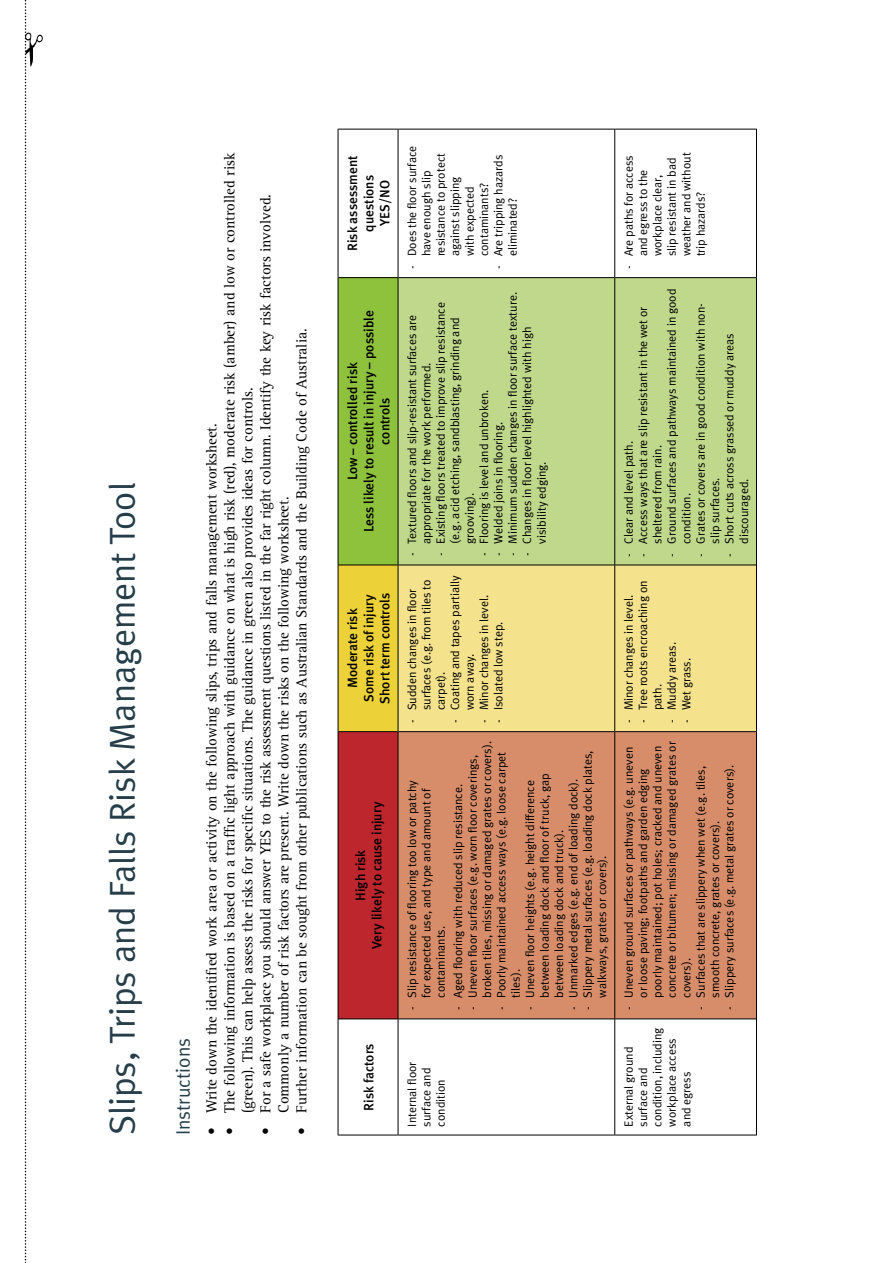
<style>
.page{position:relative;width:893px;height:1263px;background:#fff}
.page>*{position:absolute;margin:0;border:0;box-sizing:border-box;transform-origin:0 0}
.t1{font:36px "Meta Plus Normal";color:#253e49}
.t2{font:19.5px "Meta Plus Normal";color:#253e49}
.t3{font:15px/18px "Rotis Serif";color:#000}
.t4{font:500 13.5px/16.2px "Meta Plus";color:#000;text-align:center}
.t5{font:12px/14.4px "Meta Plus Normal";color:#000}
</style>
<div class="page">
<div style="left:338px;top:732px;width:60px;height:287px;background:#be262d"></div>
<div style="left:338px;top:565px;width:60px;height:167px;background:#ecd138"></div>
<div style="left:338px;top:278px;width:60px;height:287px;background:#8ec13c"></div>
<div style="left:399px;top:732px;width:357px;height:286px;background:#d78d6a"></div>
<div style="left:399px;top:566px;width:357px;height:165px;background:#f5e28d"></div>
<div style="left:399px;top:278px;width:357px;height:287px;background:#c0d88b"></div>
<hr style="left:338px;top:1019px;width:1px;height:116px;background:#000">
<hr style="left:338px;top:732px;width:1px;height:287px;background:#000">
<hr style="left:338px;top:565px;width:1px;height:167px;background:#000">
<hr style="left:338px;top:278px;width:1px;height:287px;background:#000">
<hr style="left:338px;top:129px;width:1px;height:149px;background:#000">
<hr style="left:398px;top:1019px;width:1px;height:116px;background:#000">
<hr style="left:398px;top:732px;width:1px;height:287px;background:#000">
<hr style="left:398px;top:565px;width:1px;height:167px;background:#000">
<hr style="left:398px;top:278px;width:1px;height:287px;background:#000">
<hr style="left:398px;top:129px;width:1px;height:149px;background:#000">
<hr style="left:614px;top:1019px;width:1px;height:116px;background:#000">
<hr style="left:614px;top:732px;width:1px;height:287px;background:#000">
<hr style="left:614px;top:565px;width:1px;height:167px;background:#000">
<hr style="left:614px;top:278px;width:1px;height:287px;background:#000">
<hr style="left:614px;top:129px;width:1px;height:149px;background:#000">
<hr style="left:756px;top:1019px;width:1px;height:116px;background:#000">
<hr style="left:756px;top:732px;width:1px;height:287px;background:#000">
<hr style="left:756px;top:565px;width:1px;height:167px;background:#000">
<hr style="left:756px;top:278px;width:1px;height:287px;background:#000">
<hr style="left:756px;top:129px;width:1px;height:149px;background:#000">
<hr style="left:338px;top:1135px;width:60px;height:1px;background:#000">
<hr style="left:398px;top:1135px;width:216px;height:1px;background:#000">
<hr style="left:615px;top:1135px;width:141px;height:1px;background:#000">
<hr style="left:338px;top:1018px;width:60px;height:1px;background:#000">
<hr style="left:338px;top:731px;width:60px;height:1px;background:#000">
<hr style="left:338px;top:565px;width:60px;height:1px;background:#000">
<hr style="left:338px;top:277px;width:60px;height:1px;background:#000">
<hr style="left:338px;top:129px;width:60px;height:1px;background:#000">
<hr style="left:398px;top:1018px;width:216px;height:1px;background:#000">
<hr style="left:398px;top:731px;width:216px;height:1px;background:#000">
<hr style="left:398px;top:565px;width:216px;height:1px;background:#000">
<hr style="left:398px;top:277px;width:216px;height:1px;background:#000">
<hr style="left:398px;top:129px;width:216px;height:1px;background:#000">
<hr style="left:615px;top:1018px;width:141px;height:1px;background:#000">
<hr style="left:615px;top:731px;width:141px;height:1px;background:#000">
<hr style="left:615px;top:565px;width:141px;height:1px;background:#000">
<hr style="left:615px;top:277px;width:141px;height:1px;background:#000">
<hr style="left:615px;top:129px;width:141px;height:1px;background:#000">
<svg style="left:25px;top:0;width:18px;height:1263px"></svg>
<h1 class="t1" style="left:102px;top:1135px;width:654px;rotate:-90deg">Slips, Trips and Falls Risk Management Tool</h1>
<h2 class="t2" style="left:172px;top:1135px;width:99px;rotate:-90deg">Instructions</h2>
<p class="t3" style="left:221px;top:1113px;width:962px;text-indent:-22px;rotate:-90deg">• The following information is based on a traffic light approach with guidance on what is high risk (red), moderate risk (amber) and low or controlled risk (green). This can help assess the risks for specific situations. The guidance in green also provides ideas for controls.</p>
<p class="t3" style="left:257px;top:1113px;width:920px;text-indent:-22px;rotate:-90deg">• For a safe workplace you should answer YES to the risk assessment questions listed in the far right column. Identify the key risk factors involved.<br>Commonly a number of risk factors are present. Write down the risks on the following worksheet.</p>
<p class="t3" style="left:293px;top:1135px;width:809px;rotate:-90deg">• Further information can be sought from other publications such as Australian Standards and the Building Code of Australia.</p>
<p class="t3" style="left:203px;top:1135px;width:714px;rotate:-90deg">• Write down the identified work area or activity on the following slips, trips and falls management worksheet.</p>
<p class="t4" style="left:344px;top:251px;width:97px;rotate:-90deg">Risk assessment questions<br>YES/NO</p>
<p class="t4" style="left:344px;top:532px;width:223px;rotate:-90deg">Low – controlled risk<br>Less likely to result in injury – possible controls</p>
<p class="t4" style="left:344px;top:704px;width:112px;rotate:-90deg">Moderate risk<br>Some risk of injury<br>Short term controls</p>
<p class="t4" style="left:352px;top:949px;width:148px;rotate:-90deg">High risk<br>Very likely to cause injury</p>
<p class="t4" style="left:360px;top:1110px;width:69px;rotate:-90deg">Risk factors</p>
<p class="t5" style="left:405px;top:256px;width:112px;text-indent:-13px;rotate:-90deg">- Does the floor surface have enough slip resistance to protect against slipping<br>with expected contaminants?</p>
<p class="t5" style="left:491px;top:256px;width:103px;text-indent:-13px;rotate:-90deg">- Are tripping hazards eliminated?</p>
<p class="t5" style="left:505px;top:556px;width:266px;rotate:-90deg">- Minimum sudden changes in floor surface texture.</p>
<p class="t5" style="left:433px;top:544px;width:243px;text-indent:-13px;rotate:-90deg">- Existing floors treated to improve slip resistance (e.g. acid etching, sandblasting, grinding and grooving).</p>
<p class="t5" style="left:405px;top:544px;width:230px;text-indent:-13px;rotate:-90deg">- Textured floors and slip-resistant surfaces are appropriate for the work performed.</p>
<p class="t5" style="left:520px;top:544px;width:218px;text-indent:-13px;rotate:-90deg">- Changes in floor level highlighted with high visibility edging.</p>
<p class="t5" style="left:477px;top:556px;width:168px;rotate:-90deg">- Flooring is level and unbroken.</p>
<p class="t5" style="left:491px;top:556px;width:136px;rotate:-90deg">- Welded joins in flooring.</p>
<p class="t5" style="left:405px;top:710px;width:132px;text-indent:-13px;rotate:-90deg">- Sudden changes in floor surfaces (e.g. from tiles to carpet).</p>
<p class="t5" style="left:448px;top:710px;width:137px;text-indent:-13px;rotate:-90deg">- Coating and tapes partially worn away.</p>
<p class="t5" style="left:477px;top:723px;width:130px;rotate:-90deg">- Minor changes in level.</p>
<p class="t5" style="left:491px;top:723px;width:103px;rotate:-90deg">- Isolated low step.</p>
<p class="t5" style="left:465px;top:998px;width:258px;text-indent:-13px;rotate:-90deg">- Uneven floor surfaces (e.g. worn floor coverings, broken tiles, missing or damaged grates or covers).</p>
<p class="t5" style="left:494px;top:998px;width:247px;text-indent:-13px;rotate:-90deg">- Poorly maintained access ways (e.g. loose carpet tiles).</p>
<p class="t5" style="left:580px;top:998px;width:249px;text-indent:-13px;rotate:-90deg">- Slippery metal surfaces (e.g. loading dock plates, walkways, grates or covers).</p>
<p class="t5" style="left:523px;top:998px;width:226px;text-indent:-13px;rotate:-90deg">- Uneven floor heights (e.g. height difference between loading dock and floor of truck, gap between loading dock and truck).</p>
<p class="t5" style="left:566px;top:1010px;width:233px;rotate:-90deg">- Unmarked edges (e.g. end of loading dock).</p>
<p class="t5" style="left:405px;top:998px;width:219px;text-indent:-13px;rotate:-90deg">- Slip resistance of flooring too low or patchy for expected use, and type and amount of contaminants.</p>
<p class="t5" style="left:451px;top:1010px;width:228px;rotate:-90deg">- Aged flooring with reduced slip resistance.</p>
<p class="t5" style="left:405px;top:1126px;width:67px;rotate:-90deg">Internal floor surface and condition</p>
<p class="t5" style="left:621px;top:256px;width:105px;text-indent:-13px;rotate:-90deg">- Are paths for access and egress to the workplace clear,<br>slip resistant in bad weather and without trip hazards?</p>
<p class="t5" style="left:664px;top:544px;width:257px;text-indent:-13px;rotate:-90deg">- Ground surfaces and pathways maintained in good condition.</p>
<p class="t5" style="left:693px;top:544px;width:242px;text-indent:-13px;rotate:-90deg">- Grates or covers are in good condition with non&shy;slip surfaces.</p>
<p class="t5" style="left:636px;top:544px;width:238px;text-indent:-13px;rotate:-90deg">- Access ways that are slip resistant in the wet or sheltered from rain.</p>
<p class="t5" style="left:722px;top:544px;width:212px;text-indent:-13px;rotate:-90deg">- Short cuts across grassed or muddy areas discouraged.</p>
<p class="t5" style="left:621px;top:556px;width:117px;rotate:-90deg">- Clear and level path.</p>
<p class="t5" style="left:636px;top:710px;width:131px;text-indent:-13px;rotate:-90deg">- Tree roots encroaching on path.</p>
<p class="t5" style="left:621px;top:723px;width:130px;rotate:-90deg">- Minor changes in level.</p>
<p class="t5" style="left:664px;top:723px;width:83px;rotate:-90deg">- Muddy areas.</p>
<p class="t5" style="left:679px;top:723px;width:67px;rotate:-90deg">- Wet grass.</p>
<p class="t5" style="left:621px;top:998px;width:258px;text-indent:-13px;rotate:-90deg">- Uneven ground surfaces or pathways (e.g. uneven or loose paving; footpaths and garden edging poorly maintained; pot holes; cracked and uneven concrete or bitumen; missing or damaged grates or covers).</p>
<p class="t5" style="left:693px;top:998px;width:233px;text-indent:-13px;rotate:-90deg">- Surfaces that are slippery when wet (e.g. tiles, smooth concrete, grates or covers).</p>
<p class="t5" style="left:722px;top:1010px;width:247px;rotate:-90deg">- Slippery surfaces (e.g. metal grates or covers).</p>
<p class="t5" style="left:621px;top:1126px;width:101px;rotate:-90deg">External ground surface and condition, including workplace access and egress</p>
</div>
